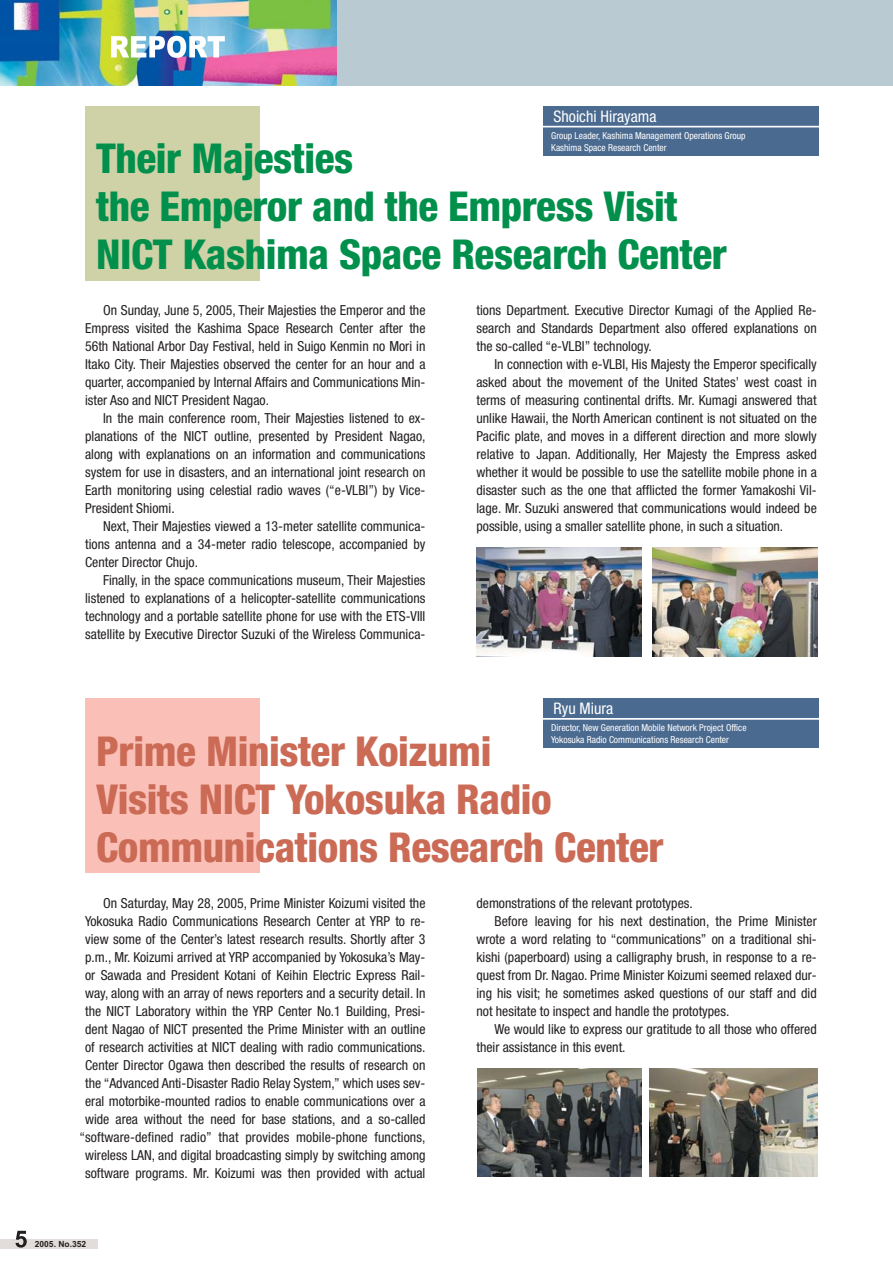
<style>
.page{position:relative;width:893px;height:1263px;background:#fff}
.page>*{position:absolute;margin:0;border:0;box-sizing:border-box;transform-origin:0 0}
.t1{font:800 condensed 41.25px/48px "Helvetica Neue";letter-spacing:-.01em;color:#00904c}
.t2{font:800 condensed 41.25px/48px "Helvetica Neue";letter-spacing:-.01em;color:#cb6b56}
.t3{font:condensed 15.9px "Helvetica Neue";color:#fff}
.t4{font:condensed 13.8px/18px "Helvetica Neue";color:#231f20;text-align:justify}
.t5{font:condensed 9.6px/11.9px "Helvetica Neue";color:#fff}
.t6{font:700 8.55px "Arial";color:#231f20}
</style>
<div class="page">
<div style="left:0;top:1240px;width:98px;height:9px;background:#e2ddda"></div>
<svg style="left:15px;top:1231px;width:12px;height:17px"></svg>
<div style="left:0;top:0;width:892px;height:85px;background:#bacad3"></div>
<img style="left:0;top:0;width:336px;height:85px">
<svg style="left:111px;top:36px;width:114px;height:22px"></svg>
<img style="left:649px;top:1068px;width:168px;height:109px">
<div style="left:85px;top:698px;width:175px;height:175px;background:#fabfb7"></div>
<div style="left:542px;top:698px;width:276px;height:50px;background:#4b6a8f"></div>
<hr style="left:539px;top:718px;width:283px;height:2px;background:#fff">
<img style="left:477px;top:1068px;width:164px;height:109px">
<div style="left:85px;top:106px;width:175px;height:175px;background:#cfd1a6"></div>
<div style="left:542px;top:106px;width:276px;height:50px;background:#4b6a8f"></div>
<hr style="left:539px;top:126px;width:283px;height:1px;background:#fff">
<img style="left:476px;top:547px;width:165px;height:109px">
<img style="left:652px;top:547px;width:165px;height:109px">
<p class="t3" style="left:553px;top:110px;width:104px">Shoichi Hirayama</p>
<p class="t5" style="left:551px;top:130px;width:196px">Group Leader, Kashima Management Operations Group<br>Kashima Space Research Center</p>
<h1 class="t1" style="left:96px;top:138px;width:632px">Their Majesties<br>the Emperor and the Empress Visit<br>NICT Kashima Space Research Center</h1>
<p class="t4" style="left:85px;top:303px;width:342px;text-indent:18px">On Sunday, June 5, 2005, Their Majesties the Emperor and the Empress visited the Kashima Space Research Center after the 56th National Arbor Day Festival, held in Suigo Kenmin no Mori in Itako City. Their Majesties observed the center for an hour and a quarter, accompanied by Internal Affairs and Communications Min&shy;ister Aso and NICT President Nagao.</p>
<p class="t4" style="left:85px;top:411px;width:342px;text-indent:18px">In the main conference room, Their Majesties listened to ex&shy;planations of the NICT outline, presented by President Nagao, along with explanations on an information and communications system for use in disasters, and an international joint research on Earth monitoring using celestial radio waves (“e-VLBI”) by Vice-President Shiomi.</p>
<p class="t4" style="left:85px;top:519px;width:342px;text-indent:18px">Next, Their Majesties viewed a 13-meter satellite communica&shy;tions antenna and a 34-meter radio telescope, accompanied by Center Director Chujo.</p>
<p class="t4" style="left:85px;top:573px;width:342px;text-indent:18px">Finally, in the space communications museum, Their Majesties listened to explanations of a helicopter-satellite communications technology and a portable satellite phone for use with the ETS-VIII satellite by Executive Director Suzuki of the Wireless Communica-</p>
<p class="t4" style="left:476px;top:303px;width:342px">tions Department. Executive Director Kumagi of the Applied Re&shy;search and Standards Department also offered explanations on the so-called “e-VLBI” technology.</p>
<p class="t4" style="left:476px;top:357px;width:342px;text-indent:18px">In connection with e-VLBI, His Majesty the Emperor specifically asked about the movement of the United States’ west coast in terms of measuring continental drifts. Mr. Kumagi answered that unlike Hawaii, the North American continent is not situated on the Pacific plate, and moves in a different direction and more slowly relative to Japan. Additionally, Her Majesty the Empress asked whether it would be possible to use the satellite mobile phone in a disaster such as the one that afflicted the former Yamakoshi Vil&shy;lage. Mr. Suzuki answered that communications would indeed be possible, using a smaller satellite phone, in such a situation.</p>
<p class="t3" style="left:553px;top:703px;width:61px">Ryu Miura</p>
<p class="t5" style="left:551px;top:723px;width:197px">Director, New Generation Mobile Network Project Office<br>Yokosuka Radio Communications Research Center</p>
<h1 class="t2" style="left:96px;top:731px;width:569px">Prime Minister Koizumi<br>Visits NICT Yokosuka Radio<br>Communications Research Center</h1>
<p class="t4" style="left:79px;top:895px;width:347px;text-align:right">On Saturday, May 28, 2005, Prime Minister Koizumi visited the Yokosuka Radio Communications Research Center at YRP to re&shy;view some of the Center’s latest research results. Shortly after 3 p.m., Mr. Koizumi arrived at YRP accompanied by Yokosuka’s May&shy;or Sawada and President Kotani of Keihin Electric Express Rail&shy;way, along with an array of news reporters and a security detail. In the NICT Laboratory within the YRP Center No.1 Building, Presi&shy;dent Nagao of NICT presented the Prime Minister with an outline of research activities at NICT dealing with radio communications.<br>Center Director Ogawa then described the results of research on the “Advanced Anti-Disaster Radio Relay System,” which uses sev&shy;eral motorbike-mounted radios to enable communications over a wide area without the need for base stations, and a so-called “software-defined radio” that provides mobile-phone functions, wireless LAN, and digital broadcasting simply by switching among software programs. Mr. Koizumi was then provided with actual</p>
<p class="t4" style="left:476px;top:895px;width:218px">demonstrations of the relevant prototypes.</p>
<p class="t4" style="left:494px;top:913px;width:324px">Before leaving for his next destination, the Prime Minister</p>
<p class="t4" style="left:476px;top:931px;width:342px">wrote a word relating to “communications” on a traditional shi-</p>
<p class="t4" style="left:476px;top:949px;width:342px">kishi (paperboard) using a calligraphy brush, in response to a re-</p>
<p class="t4" style="left:476px;top:967px;width:342px">quest from Dr. Nagao. Prime Minister Koizumi seemed relaxed dur-</p>
<p class="t4" style="left:476px;top:985px;width:342px">ing his visit; he sometimes asked questions of our staff and did</p>
<p class="t4" style="left:476px;top:1003px;width:254px">not hesitate to inspect and handle the prototypes.</p>
<p class="t4" style="left:494px;top:1021px;width:324px">We would like to express our gratitude to all those who offered</p>
<p class="t4" style="left:476px;top:1039px;width:151px">their assistance in this event.</p>
<p class="t6" style="left:35px;top:1241px;width:53px">2005. No.352</p>
</div>
